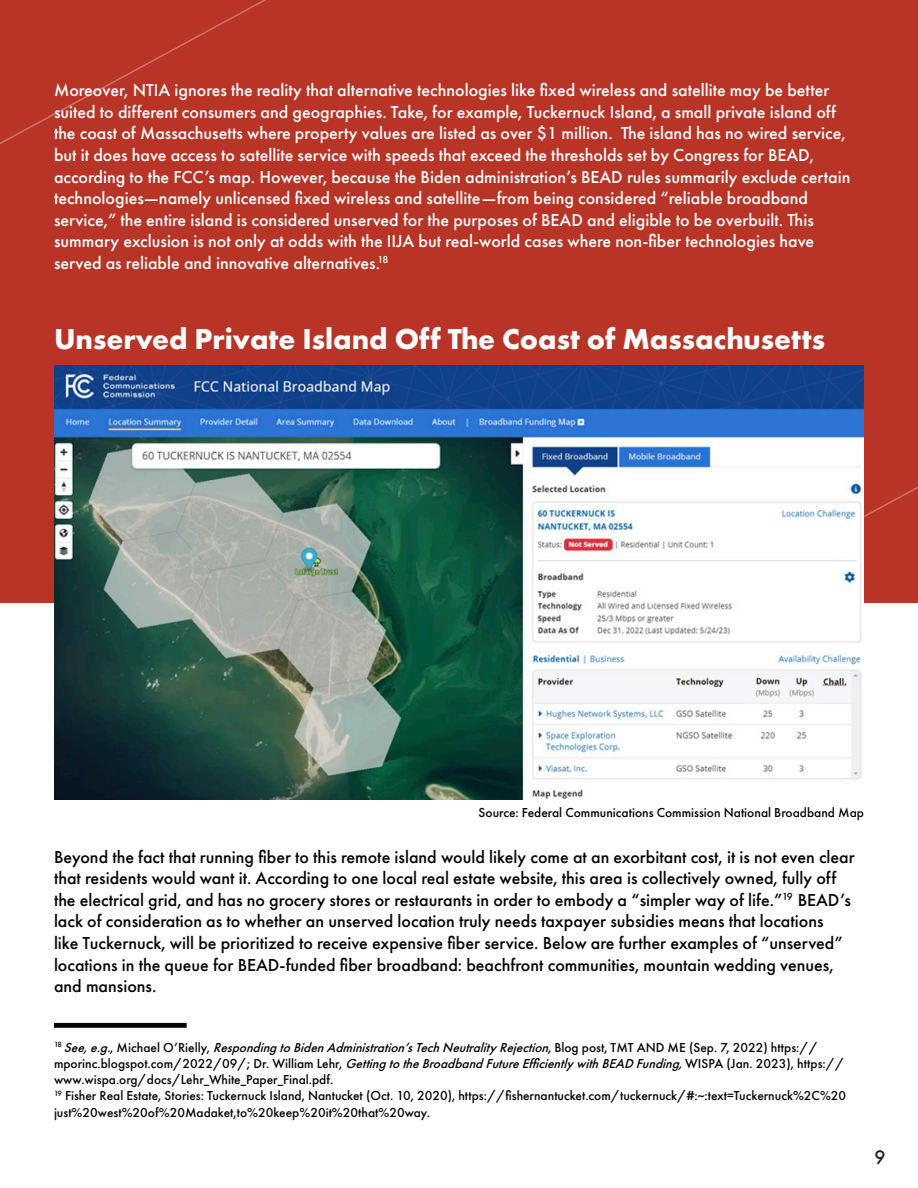
<style>
.page{position:relative;width:918px;height:1188px;background:#fff}
.page>*{position:absolute;margin:0;border:0;box-sizing:border-box;transform-origin:0 0}
.t1{font:700 30px "Futura PT";color:#fff}
.t2{font:500 18px/21.6px "Futura PT";color:#fff}
.t3{font:500 18px/21.6px "Futura PT";color:#040503}
.t4{font:500 18px "Futura";color:#231f20}
.t5{font:500 13.5px/16.2px "Futura PT";color:#040503}
.s1{font-style:italic}
</style>
<div class="page">
<div style="left:0;top:0;width:918px;height:603px;background:#b73426"></div>
<svg style="left:0;top:0;width:266px;height:144px"></svg>
<img style="left:54px;top:365px;width:810px;height:434px">
<svg style="left:54px;top:1023px;width:133px;height:5px"></svg>
<p class="t2" style="left:54px;top:79px;width:798px">Moreover, NTIA ignores the reality that alternative technologies like fixed wireless and satellite may be better suited to different consumers and geographies. Take, for example, Tuckernuck Island, a small private island off the coast of Massachusetts where property values are listed as over $1 million. The island has no wired service, but it does have access to satellite service with speeds that exceed the thresholds set by Congress for BEAD, according to the FCC’s map. However, because the Biden administration’s BEAD rules summarily exclude certain technologies—namely unlicensed fixed wireless and satellite—from being considered “reliable broadband service,” the entire island is considered unserved for the purposes of BEAD and eligible to be overbuilt. This summary exclusion is not only at odds with the IIJA but real-world cases where non-fiber technologies have served as reliable and innovative alternatives.<sup>18</sup></p>
<p class="t1" style="left:54px;top:320px;width:772px">Unserved Private Island Off The Coast of Massachusetts</p>
<p class="t5" style="left:479px;top:804px;width:387px">Source: Federal Communications Commission National Broadband Map</p>
<p class="t3" style="left:54px;top:846px;width:802px">Beyond the fact that running fiber to this remote island would likely come at an exorbitant cost, it is not even clear that residents would want it. According to one local real estate website, this area is collectively owned, fully off the electrical grid, and has no grocery stores or restaurants in order to embody a “simpler way of life.”<sup>19</sup> BEAD’s lack of consideration as to whether an unserved location truly needs taxpayer subsidies means that locations<br>like Tuckernuck, will be prioritized to receive expensive fiber service. Below are further examples of “unserved” locations in the queue for BEAD-funded fiber broadband: beachfront communities, mountain wedding venues, and mansions.</p>
<p class="t5" style="left:54px;top:1039px;width:792px"><sup>1</sup> <sup>8</sup> <span class="s1">See, e.g.</span>, M i c h a e l O ’ R i e l l y, <span class="s1">RespondingtoBidenAdministration’sTechNeutralityRejection</span>, B l o g p o s t, T M T A N D M E ( S e p . 7, 2 0 2 2 ) h t t p s : / / mporinc.blogspot.com/2022/09/; Dr. William Lehr, <span class="s1">GettingtotheBroadbandFutureEfficientlywithBEAD Funding,</span>WISPA (Jan. 2023), https:// www.wispa.org/docs/Lehr_White_Paper_Final.pdf.</p>
<p class="t5" style="left:54px;top:1088px;width:794px"><sup>19</sup> Fisher Real Estate, Stories: Tuckernuck Island, Nantucket (Oct. 10, 2020), https://fishernantucket.com/tuckernuck/#:~:text=Tuckernuck%2C%20 just%20west%20of%20Madaket,to%20keep%20it%20that%20way.</p>
<p class="t4" style="left:874px;top:1145px;width:13px">9</p>
</div>
